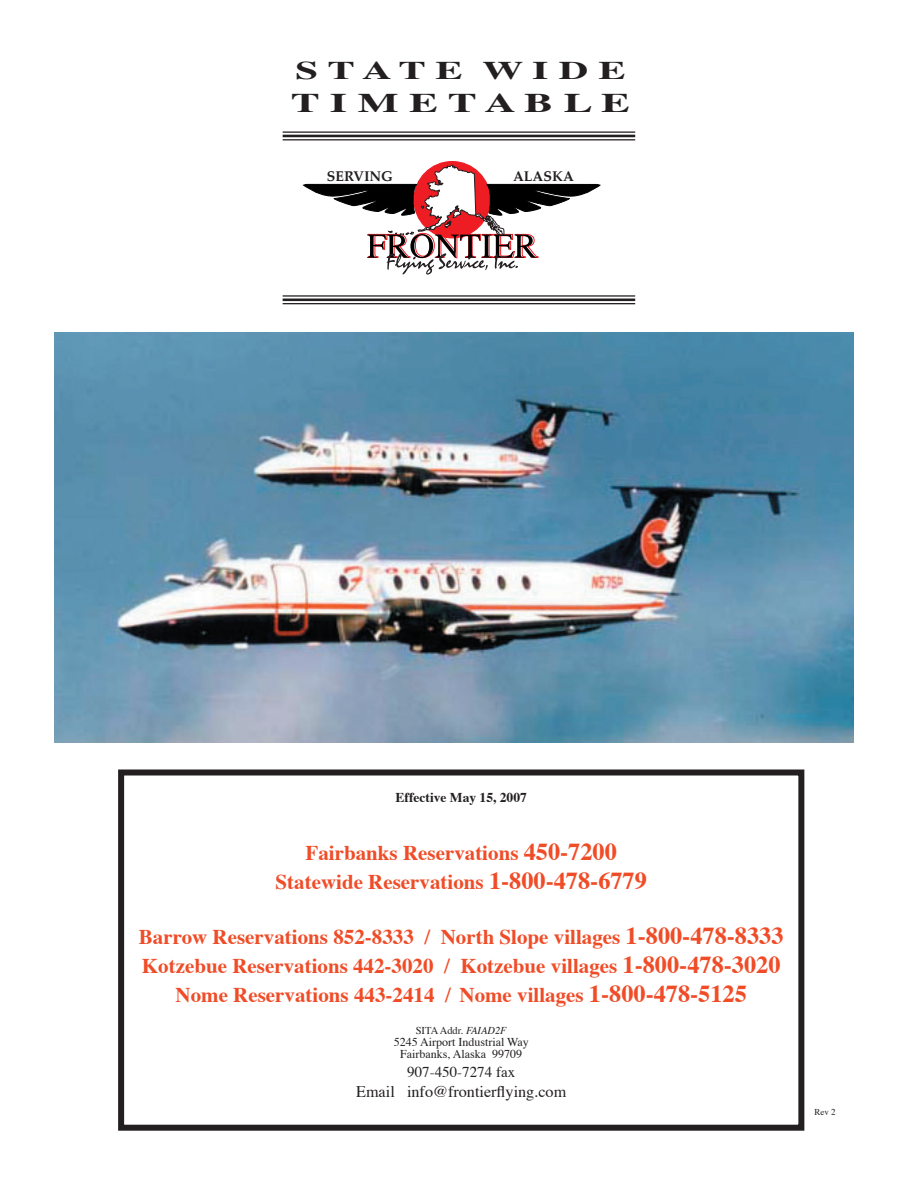
<style>
.page{position:relative;width:918px;height:1188px;background:#fff}
.page>*{position:absolute;margin:0;border:0;box-sizing:border-box;transform-origin:0 0}
.t1{font:700 27px "Times";color:#231f20;scale:1.6 1}
.t2{font:700 25.5px "Times";color:#231f20;scale:1.6 1}
.t3{font:700 21px "Times";color:#f04c27}
.t4{font:16.2px "Times";color:#231f20}
.t5{font:15px "Times";color:#231f20}
.t6{font:700 14.1px "Palatino";color:#231f20}
.t7{font:700 13.5px "Times";color:#231f20}
.t8{font:12px "Times";color:#231f20}
.t9{font:10.5px "Times";color:#231f20}
.t10{font:9px "Times";color:#231f20}
.s1{font-size:24.3px}
.s2{font-style:italic}
</style>
<div class="page">
<div style="left:118px;top:770px;width:686px;height:361px;border:6px solid #231f20"></div>
<svg style="left:304px;top:162px;width:296px;height:113px"></svg>
<hr style="left:283px;top:131px;width:352px;height:2px;background:#231f20">
<hr style="left:283px;top:135px;width:352px;height:2px;background:#231f20">
<hr style="left:283px;top:139px;width:352px;height:1px;background:#231f20">
<hr style="left:283px;top:295px;width:352px;height:2px;background:#231f20">
<hr style="left:283px;top:299px;width:352px;height:2px;background:#231f20">
<hr style="left:283px;top:303px;width:352px;height:1px;background:#231f20">
<img style="left:54px;top:332px;width:799px;height:411px">
<p class="t2" style="left:296px;top:46px;width:208px">S T A T E W I D E</p>
<p class="t1" style="left:291px;top:77px;width:213px">T I M E T A B L E</p>
<p class="t6" style="left:327px;top:168px;width:68px">SERVING</p>
<p class="t6" style="left:513px;top:168px;width:62px">ALASKA</p>
<p class="t7" style="left:396px;top:784px;width:133px">Effective May 15, 2007</p>
<p class="t3" style="left:306px;top:833px;width:313px">Fairbanks Reservations <span class="s1">450-7200</span></p>
<p class="t3" style="left:276px;top:862px;width:373px">Statewide Reservations <span class="s1">1-800-478-6779</span></p>
<p class="t3" style="left:139px;top:916px;width:646px">Barrow Reservations 852-8333 / North Slope villages <span class="s1">1-800-478-8333</span></p>
<p class="t3" style="left:142px;top:946px;width:640px">Kotzebue Reservations 442-3020 / Kotzebue villages <span class="s1">1-800-478-3020</span></p>
<p class="t3" style="left:176px;top:975px;width:573px">Nome Reservations 443-2414 / Nome villages <span class="s1">1-800-478-5125</span></p>
<p class="t9" style="left:416px;top:1021px;width:92px">SITA Addr. <span class="s2">FAIAD2F</span></p>
<p class="t8" style="left:394px;top:1031px;width:137px">5245 Airport Industrial Way</p>
<p class="t8" style="left:400px;top:1043px;width:123px">Fairbanks, Alaska 99709</p>
<p class="t5" style="left:407px;top:1058px;width:109px">907-450-7274 fax</p>
<p class="t4" style="left:356px;top:1076px;width:212px">Email info@frontierflying.com</p>
<p class="t10" style="left:814px;top:1103px;width:23px">Rev 2</p>
</div>
